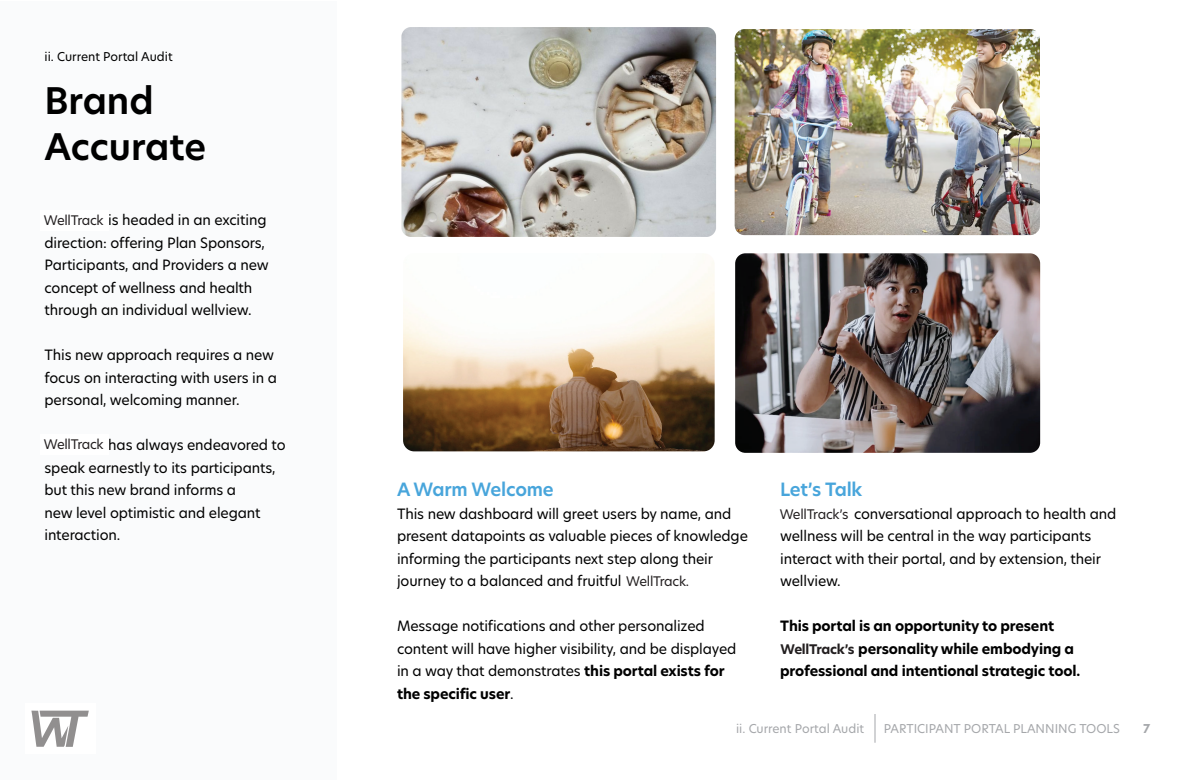
<style>
.page{position:relative;width:1200px;height:780px;background:#fff}
.page>*{position:absolute;margin:0;border:0;box-sizing:border-box;transform-origin:0 0}
.t1{font:600 36px/46px "Hero New";color:#000}
.t2{font:600 18px "Hero New";letter-spacing:-.01em;color:#48a5db}
.t3{font:14px/22.5px "Hero New";letter-spacing:-.01em;color:#000}
.t4{font:700 14px/22.5px "Hero New";letter-spacing:-.01em;color:#000}
.t5{font:13px "New Hero";letter-spacing:-.02em;color:#231f20}
.t6{font:700 13px "New Hero";letter-spacing:-.02em;color:#231f20}
.t7{font:12px "Hero New";color:#a5a7aa}
.t8{font:12px "Hero New";color:#000}
.t9{font:700 12px "Hero New";color:#a5a7aa}
.s1{font-weight:700}
</style>
<div class="page">
<div style="left:0;top:1px;width:337px;height:779px;background:#fafbfc"></div>
<hr style="left:874px;top:714px;width:2px;height:29px;background:#a5a7aa">
<div style="left:25px;top:703px;width:71px;height:51px;background:#fff"></div>
<svg style="left:31px;top:711px;width:58px;height:36px"></svg>
<div style="left:40px;top:210px;width:69px;height:20px;background:#fff"></div>
<div style="left:40px;top:434px;width:69px;height:21px;background:#fff"></div>
<img style="left:401px;top:27px;width:315px;height:210px">
<img style="left:735px;top:29px;width:305px;height:206px">
<img style="left:403px;top:261px;width:312px;height:190px">
<img style="left:735px;top:253px;width:305px;height:200px">
<p class="t8" style="left:44px;top:48px;width:130px">ii. Current Portal Audit</p>
<h1 class="t1" style="left:44px;top:77px;width:163px">Brand<br>Accurate</h1>
<p class="t3" style="left:44px;top:209px;width:226px">Wellview is headed in an exciting direction: offering Plan Sponsors, Participants, and Providers a new concept of wellness and health through an individual wellview.</p>
<p class="t3" style="left:44px;top:344px;width:234px">This new approach requires a new focus on interacting with users in a personal, welcoming manner.</p>
<p class="t3" style="left:44px;top:434px;width:243px">Wellview has always endeavored to speak earnestly to its participants, but this new brand informs a<br>new level optimistic and elegant interaction.</p>
<p class="t5" style="left:44px;top:211px;width:61px">WellTrack</p>
<p class="t5" style="left:44px;top:436px;width:61px">WellTrack</p>
<p class="t2" style="left:397px;top:477px;width:158px">A Warm Welcome</p>
<p class="t3" style="left:397px;top:502px;width:352px">This new dashboard will greet users by name, and present datapoints as valuable pieces of knowledge informing the participants next step along their journey to a balanced and fruitful wellview.</p>
<p class="t3" style="left:397px;top:614px;width:341px">Message notifications and other personalized content will have higher visibility, and be displayed in a way that demonstrates <span class="s1">this portal exists for the specific user</span>.</p>
<p class="t5" style="left:626px;top:573px;width:64px">WellTrack.</p>
<p class="t2" style="left:780px;top:477px;width:84px">Let’s Talk</p>
<p class="t3" style="left:780px;top:502px;width:338px">Wellview’s conversational approach to health and wellness will be central in the way participants interact with their portal, and by extension, their wellview.</p>
<p class="t4" style="left:780px;top:615px;width:302px">This portal is an opportunity to present<br>Wellview’s personality while embodying a professional and intentional strategic tool.</p>
<p class="t5" style="left:780px;top:505px;width:70px">WellTrack’s</p>
<p class="t6" style="left:781px;top:640px;width:75px">WellTrack’s</p>
<p class="t7" style="left:736px;top:720px;width:130px">ii. Current Portal Audit</p>
<p class="t7" style="left:884px;top:720px;width:238px">PARTICIPANT PORTAL PLANNING TOOLS</p>
<p class="t9" style="left:1143px;top:720px;width:9px">7</p>
</div>
